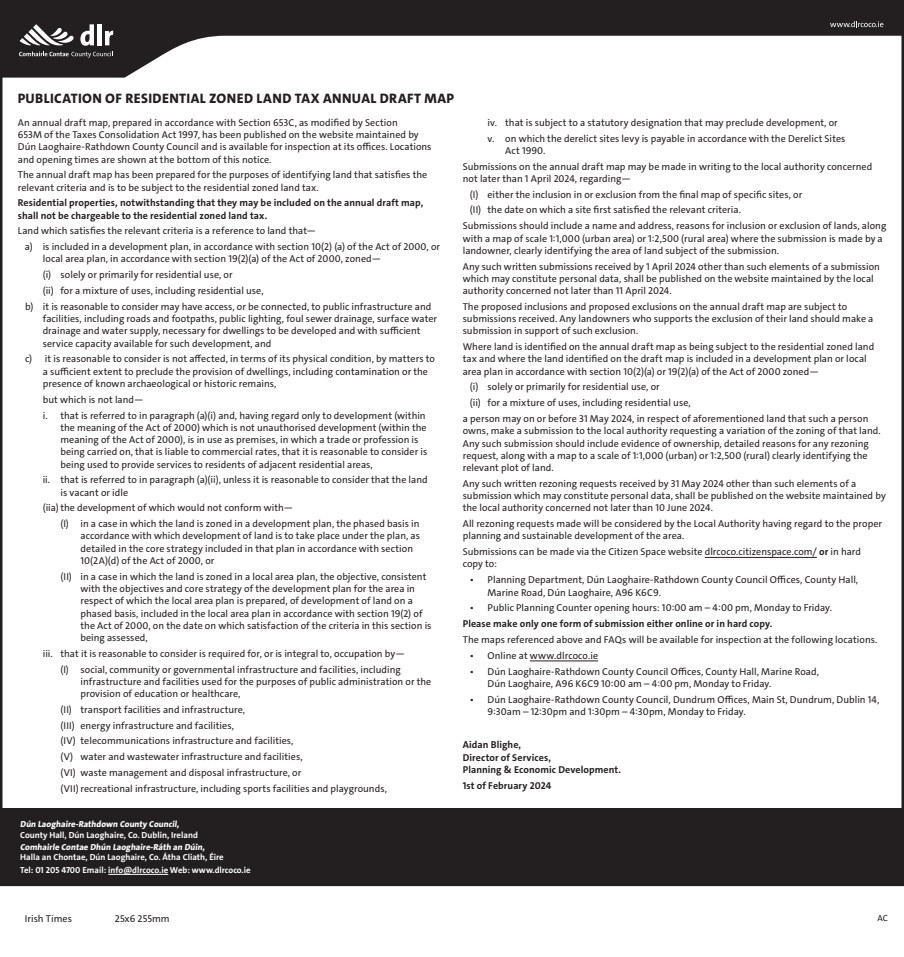
<style>
.page{position:relative;width:904px;height:957px;background:#fff}
.page>*{position:absolute;margin:0;border:0;box-sizing:border-box;transform-origin:0 0}
.t1{font:800 13.75px "The Sans";letter-spacing:.03em;color:#231f20}
.t2{font:10px/12.2px "The Sans";letter-spacing:.005em;color:#231f20}
.t3{font:700 10px/12.2px "The Sans";letter-spacing:.01em;color:#231f20}
.t4{font:700 8.75px/12.2px "The Sans";color:#fff}
.t5{font:800 8.75px "The Sans";color:#fff}
.t6{font:8.75px "The Sans";color:#231f20}
.s1{font-weight:700}
</style>
<div class="page">
<svg style="left:0;top:0;width:901px;height:78px;fill:#231f20"></svg>
<svg style="left:19px;top:24px;width:94px;height:34px"></svg>
<hr style="left:704px;top:557px;width:113px;height:1px;background:#231f20">
<hr style="left:530px;top:660px;width:68px;height:1px;background:#231f20">
<svg style="left:830px;top:21px;width:53px;height:6px"></svg>
<div style="left:2px;top:808px;width:902px;height:77px;background:#231f20"></div>
<hr style="left:108px;top:874px;width:60px;height:1px;background:#fff">
<h1 class="t1" style="left:18px;top:89px;width:438px">PUBLICATION OF RESIDENTIAL ZONED LAND TAX ANNUAL DRAFT MAP</h1>
<p class="t2" style="left:18px;top:116px;width:415px">An annual draft map, prepared in accordance with Section 653C, as modified by Section<br>653M of the Taxes Consolidation Act 1997, has been published on the website maintained by Dún Laoghaire-Rathdown County Council and is available for inspection at its offices. Locations and opening times are shown at the bottom of this notice.</p>
<p class="t2" style="left:18px;top:169px;width:411px">The annual draft map has been prepared for the purposes of identifying land that satisfies the relevant criteria and is to be subject to the residential zoned land tax.</p>
<p class="t3" style="left:18px;top:197px;width:407px">Residential properties, notwithstanding that they may be included on the annual draft map, shall not be chargeable to the residential zoned land tax.</p>
<p class="t2" style="left:25px;top:223px;width:416px;line-height:15.8px;text-indent:-7px">Land which satisfies the relevant criteria is a reference to land that—<br>a) is included in a development plan, in accordance with section 10(2) (a) of the Act of 2000, or</p>
<p class="t2" style="left:43px;top:253px;width:340px">local area plan, in accordance with section 19(2)(a) of the Act of 2000, zoned—</p>
<p class="t2" style="left:43px;top:269px;width:191px">(i) solely or primarily for residential use, or</p>
<p class="t2" style="left:43px;top:285px;width:222px">(ii) for a mixture of uses, including residential use,</p>
<p class="t2" style="left:25px;top:300px;width:408px">b) it is reasonable to consider may have access, or be connected, to public infrastructure and</p>
<p class="t2" style="left:43px;top:313px;width:396px">facilities, including roads and footpaths, public lighting, foul sewer drainage, surface water drainage and water supply, necessary for dwellings to be developed and with sufficient service capacity available for such development, and</p>
<p class="t2" style="left:43px;top:353px;width:394px;text-indent:-18px">c) it is reasonable to consider is not affected, in terms of its physical condition, by matters to a sufficient extent to preclude the provision of dwellings, including contamination or the presence of known archaeological or historic remains,</p>
<p class="t2" style="left:43px;top:391px;width:384px;line-height:15.8px">but which is not land—<br>i. that is referred to in paragraph (a)(i) and, having regard only to development (within</p>
<p class="t2" style="left:60px;top:421px;width:368px">the meaning of the Act of 2000) which is not unauthorised development (within the meaning of the Act of 2000), is in use as premises, in which a trade or profession is being carried on, that is liable to commercial rates, that it is reasonable to consider is being used to provide services to residents of adjacent residential areas,</p>
<p class="t2" style="left:60px;top:474px;width:369px;text-indent:-18px">ii. that is referred to in paragraph (a)(ii), unless it is reasonable to consider that the land is vacant or idle</p>
<p class="t2" style="left:60px;top:500px;width:360px;line-height:15.8px;text-indent:-18px">(iia)the development of which would not conform with—<br>(I) in a case in which the land is zoned in a development plan, the phased basis in</p>
<p class="t2" style="left:80px;top:530px;width:341px">accordance with which development of land is to take place under the plan, as detailed in the core strategy included in that plan in accordance with section<br>10(2A)(d) of the Act of 2000, or</p>
<p class="t2" style="left:80px;top:570px;width:352px;text-indent:-20px">(II) in a case in which the land is zoned in a local area plan, the objective, consistent with the objectives and core strategy of the development plan for the area in respect of which the local area plan is prepared, of development of land on a phased basis, included in the local area plan in accordance with section 19(2) of the Act of 2000, on the date on which satisfaction of the criteria in this section is being assessed,</p>
<p class="t2" style="left:60px;top:645px;width:346px;line-height:15.8px;text-indent:-18px">iii. that it is reasonable to consider is required for, or is integral to, occupation by— (I) social, community or governmental infrastructure and facilities, including</p>
<p class="t2" style="left:80px;top:675px;width:352px">infrastructure and facilities used for the purposes of public administration or the provision of education or healthcare,</p>
<p class="t2" style="left:60px;top:702px;width:328px;line-height:15.8px">(II) transport facilities and infrastructure,<br>(III) energy infrastructure and facilities,<br>(IV) telecommunications infrastructure and facilities,<br>(V) water and wastewater infrastructure and facilities,<br>(VI) waste management and disposal infrastructure, or<br>(VII) recreational infrastructure, including sports facilities and playgrounds,</p>
<p class="t2" style="left:487px;top:115px;width:359px;line-height:15.8px">iv. that is subject to a statutory designation that may preclude development, or v. on which the derelict sites levy is payable in accordance with the Derelict Sites</p>
<p class="t2" style="left:463px;top:143px;width:411px;line-height:15.8px;text-indent:42px">Act 1990.<br>Submissions on the annual draft map may be made in writing to the local authority concerned</p>
<p class="t2" style="left:463px;top:172px;width:170px">not later than 1 April 2024, regarding—</p>
<p class="t2" style="left:470px;top:188px;width:334px">(I) either the inclusion in or exclusion from the final map of specific sites, or</p>
<p class="t2" style="left:470px;top:204px;width:273px">(II) the date on which a site first satisfied the relevant criteria.</p>
<p class="t2" style="left:463px;top:220px;width:425px">Submissions should include a name and address, reasons for inclusion or exclusion of lands, along</p>
<p class="t2" style="left:463px;top:232px;width:421px">with a map of scale 1:1,000 (urban area) or 1:2,500 (rural area) where the submission is made by a landowner, clearly identifying the area of land subject of the submission.</p>
<p class="t2" style="left:463px;top:260px;width:419px">Any such written submissions received by 1 April 2024 other than such elements of a submission which may constitute personal data, shall be published on the website maintained by the local authority concerned not later than 11 April 2024.</p>
<p class="t2" style="left:463px;top:300px;width:412px">The proposed inclusions and proposed exclusions on the annual draft map are subject to submissions received. Any landowners who supports the exclusion of their land should make a submission in support of such exclusion.</p>
<p class="t2" style="left:463px;top:341px;width:413px">Where land is identified on the annual draft map as being subject to the residential zoned land tax and where the land identified on the draft map is included in a development plan or local area plan in accordance with section 10(2)(a) or 19(2)(a) of the Act of 2000 zoned—</p>
<p class="t2" style="left:470px;top:381px;width:191px">(i) solely or primarily for residential use, or</p>
<p class="t2" style="left:470px;top:397px;width:222px">(ii) for a mixture of uses, including residential use,</p>
<p class="t2" style="left:463px;top:413px;width:407px">a person may on or before 31 May 2024, in respect of aforementioned land that such a person</p>
<p class="t2" style="left:463px;top:425px;width:419px">owns, make a submission to the local authority requesting a variation of the zoning of that land.<br>Any such submission should include evidence of ownership, detailed reasons for any rezoning request, along with a map to a scale of 1:1,000 (urban) or 1:2,500 (rural) clearly identifying the relevant plot of land.</p>
<p class="t2" style="left:463px;top:477px;width:424px">Any such written rezoning requests received by 31 May 2024 other than such elements of a submission which may constitute personal data, shall be published on the website maintained by the local authority concerned not later than 10 June 2024.</p>
<p class="t2" style="left:463px;top:518px;width:421px">All rezoning requests made will be considered by the Local Authority having regard to the proper planning and sustainable development of the area.</p>
<p class="t2" style="left:463px;top:546px;width:400px">Submissions can be made via the Citizen Space website dlrcoco.citizenspace.com/ <span class="s1">or</span> in hard copy to:</p>
<p class="t2" style="left:487px;top:574px;width:372px;text-indent:-18px">• Planning Department, Dún Laoghaire-Rathdown County Council Offices, County Hall,<br>Marine Road, Dún Laoghaire, A96 K6C9.</p>
<p class="t2" style="left:470px;top:602px;width:364px">• Public Planning Counter opening hours: 10:00 am – 4:00 pm, Monday to Friday.</p>
<p class="t3" style="left:463px;top:618px;width:311px">Please make only one form of submission either online or in hard copy.</p>
<p class="t2" style="left:463px;top:633px;width:416px">The maps referenced above and FAQs will be available for inspection at the following locations.</p>
<p class="t2" style="left:470px;top:649px;width:130px">• Online at www.dlrcoco.ie</p>
<p class="t2" style="left:487px;top:665px;width:333px;text-indent:-18px">• Dún Laoghaire-Rathdown County Council Offices, County Hall, Marine Road,<br>Dún Laoghaire, A96 K6C9 10:00 am – 4:00 pm, Monday to Friday.</p>
<p class="t2" style="left:487px;top:693px;width:393px;text-indent:-18px">• Dún Laoghaire-Rathdown County Council, Dundrum Offices, Main St, Dundrum, Dublin 14,<br>9:30am – 12:30pm and 1:30pm – 4:30pm, Monday to Friday.</p>
<p class="t3" style="left:463px;top:739px;width:160px">Aidan Blighe,<br>Director of Services,<br>Planning &amp; Economic Development.</p>
<p class="t3" style="left:463px;top:779px;width:90px">1st of February 2024</p>
<p class="t5" style="left:20px;top:818px;width:162px">Dún Laoghaire-Rathdown County Council,</p>
<p class="t4" style="left:20px;top:828px;width:179px">County Hall, Dún Laoghaire, Co. Dublin, Ireland</p>
<p class="t5" style="left:20px;top:841px;width:188px">Comhairle Contae Dhún Laoghaire-Ráth an Dúin,</p>
<p class="t4" style="left:20px;top:851px;width:232px">Halla an Chontae, Dún Laoghaire, Co. Átha Cliath, Éire<br>Tel: 01 205 4700 Email: info@dlrcoco.ie Web: www.dlrcoco.ie</p>
<p class="t2" style="left:25px;top:912px;width:49px">Irish Times</p>
<p class="t2" style="left:115px;top:912px;width:56px">25x6 255mm</p>
<p class="t6" style="left:877px;top:912px;width:12px">AC</p>
</div>
